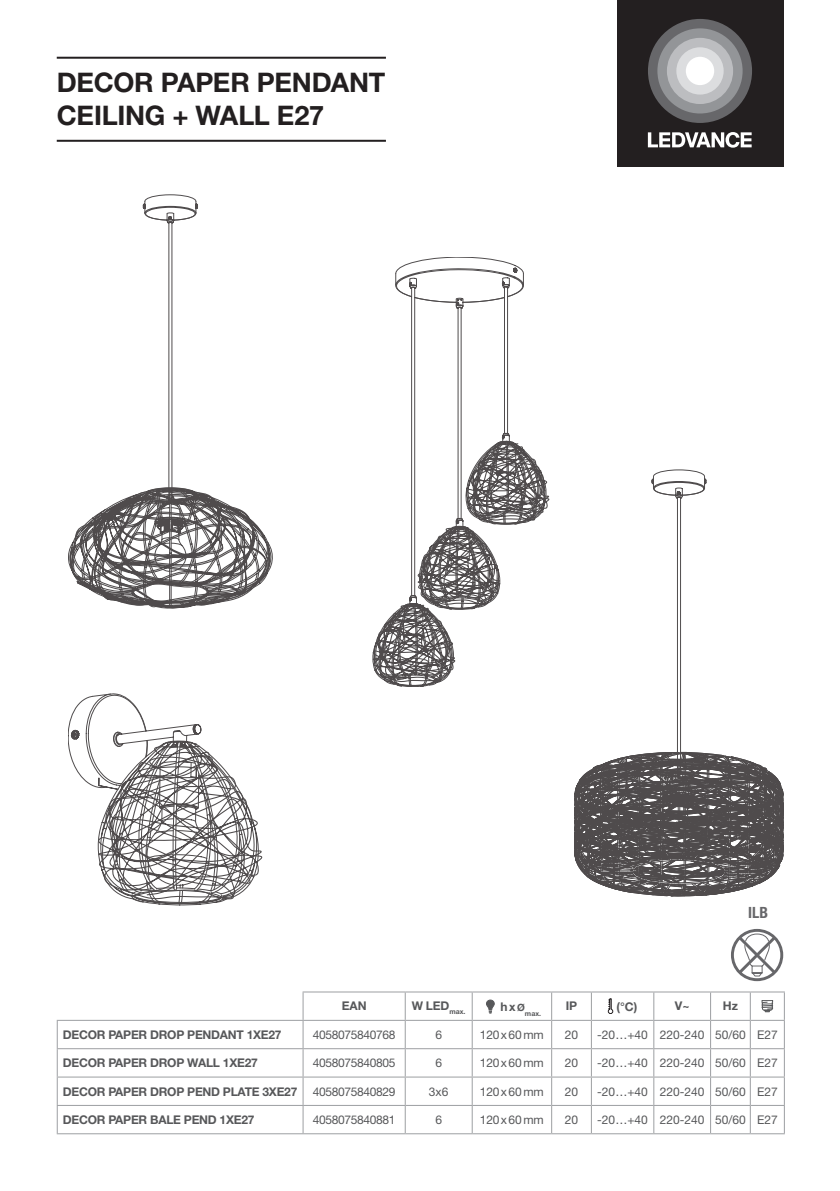
<style>
.page{position:relative;width:840px;height:1191px;background:#fff}
.page>*{position:absolute;margin:0;border:0;box-sizing:border-box;transform-origin:0 0}
.t1{font:700 27px/32.4px "Helvetica Neue LT Pro";letter-spacing:-.01em;color:#231f20}
.t2{font:700 condensed 15.6px "Helvetica Neue LT Pro";color:#67676a}
.t3{font:12px "Helvetica Neue LT Pro";color:#57585a}
.t4{font:700 12px "Helvetica Neue LT Pro";letter-spacing:-.02em;color:#57585a}
.t5{font:12px "Helvetica Neue LT Pro";letter-spacing:-.03em;color:#57585a}
.t6{font:700 7px "Helvetica Neue LT Pro";color:#57585a}
.s1{font-size:10px}
</style>
<div class="page">
<svg style="left:574px;top:476px;width:208px;height:420px"></svg>
<svg style="left:68px;top:694px;width:194px;height:211px"></svg>
<svg style="left:395px;top:268px;width:129px;height:157px"></svg>
<svg style="left:372px;top:425px;width:177px;height:259px"></svg>
<svg style="left:68px;top:201px;width:204px;height:407px"></svg>
<svg style="left:731px;top:929px;width:51px;height:52px"></svg>
<div style="left:616px;top:0;width:166px;height:166px;background:#231f20"></div>
<svg style="left:647px;top:132px;width:104px;height:16px"></svg>
<div style="left:647px;top:19px;width:104px;height:104px;background:#67676a;border-radius:50%"></div>
<div style="left:657px;top:28px;width:85px;height:85px;background:#939598;border-radius:50%"></div>
<div style="left:666px;top:38px;width:66px;height:66px;background:#bcbdc0;border-radius:50%"></div>
<div style="left:676px;top:47px;width:47px;height:48px;background:#dcdddf;border-radius:50%"></div>
<div style="left:685px;top:57px;width:28px;height:28px;background:#fff;border-radius:50%"></div>
<hr style="left:57px;top:57px;width:329px;height:2px;background:#231f20">
<hr style="left:57px;top:140px;width:329px;height:2px;background:#231f20">
<hr style="left:303px;top:1019px;width:102px;height:1px;background:#9d9fa2">
<hr style="left:591px;top:1019px;width:62px;height:1px;background:#9d9fa2">
<hr style="left:653px;top:1019px;width:57px;height:1px;background:#9d9fa2">
<hr style="left:710px;top:1019px;width:39px;height:1px;background:#9d9fa2">
<hr style="left:749px;top:1019px;width:35px;height:1px;background:#9d9fa2">
<hr style="left:303px;top:1048px;width:102px;height:1px;background:#9d9fa2">
<hr style="left:591px;top:1048px;width:62px;height:1px;background:#9d9fa2">
<hr style="left:653px;top:1048px;width:57px;height:1px;background:#9d9fa2">
<hr style="left:710px;top:1048px;width:39px;height:1px;background:#9d9fa2">
<hr style="left:749px;top:1048px;width:35px;height:1px;background:#9d9fa2">
<hr style="left:303px;top:1076px;width:102px;height:1px;background:#9d9fa2">
<hr style="left:591px;top:1076px;width:62px;height:1px;background:#9d9fa2">
<hr style="left:653px;top:1076px;width:57px;height:1px;background:#9d9fa2">
<hr style="left:710px;top:1076px;width:39px;height:1px;background:#9d9fa2">
<hr style="left:749px;top:1076px;width:35px;height:1px;background:#9d9fa2">
<hr style="left:303px;top:1105px;width:102px;height:1px;background:#9d9fa2">
<hr style="left:591px;top:1105px;width:62px;height:1px;background:#9d9fa2">
<hr style="left:653px;top:1105px;width:57px;height:1px;background:#9d9fa2">
<hr style="left:710px;top:1105px;width:39px;height:1px;background:#9d9fa2">
<hr style="left:749px;top:1105px;width:35px;height:1px;background:#9d9fa2">
<hr style="left:303px;top:1133px;width:102px;height:1px;background:#9d9fa2">
<hr style="left:591px;top:1133px;width:62px;height:1px;background:#9d9fa2">
<hr style="left:653px;top:1133px;width:57px;height:1px;background:#9d9fa2">
<hr style="left:710px;top:1133px;width:39px;height:1px;background:#9d9fa2">
<hr style="left:749px;top:1133px;width:35px;height:1px;background:#9d9fa2">
<hr style="left:302px;top:991px;width:103px;height:1px;background:#9d9fa2">
<svg style="left:302px;top:992px;width:1px;height:141px"></svg>
<hr style="left:405px;top:991px;width:67px;height:1px;background:#9d9fa2">
<hr style="left:472px;top:991px;width:79px;height:1px;background:#9d9fa2">
<hr style="left:551px;top:991px;width:40px;height:1px;background:#9d9fa2">
<hr style="left:591px;top:991px;width:62px;height:1px;background:#9d9fa2">
<hr style="left:653px;top:991px;width:57px;height:1px;background:#9d9fa2">
<hr style="left:710px;top:991px;width:39px;height:1px;background:#9d9fa2">
<hr style="left:749px;top:991px;width:35px;height:1px;background:#9d9fa2">
<svg style="left:749px;top:992px;width:1px;height:141px"></svg>
<hr style="left:57px;top:1019px;width:246px;height:1px;background:#9d9fa2">
<hr style="left:405px;top:1019px;width:67px;height:1px;background:#9d9fa2">
<hr style="left:472px;top:1019px;width:79px;height:1px;background:#9d9fa2">
<hr style="left:551px;top:1019px;width:40px;height:1px;background:#9d9fa2">
<hr style="left:57px;top:1048px;width:246px;height:1px;background:#9d9fa2">
<hr style="left:405px;top:1048px;width:67px;height:1px;background:#9d9fa2">
<hr style="left:472px;top:1048px;width:79px;height:1px;background:#9d9fa2">
<hr style="left:551px;top:1048px;width:40px;height:1px;background:#9d9fa2">
<svg style="left:783px;top:992px;width:1px;height:141px"></svg>
<hr style="left:57px;top:1076px;width:246px;height:1px;background:#9d9fa2">
<hr style="left:405px;top:1076px;width:67px;height:1px;background:#9d9fa2">
<hr style="left:472px;top:1076px;width:79px;height:1px;background:#9d9fa2">
<hr style="left:551px;top:1076px;width:40px;height:1px;background:#9d9fa2">
<hr style="left:57px;top:1105px;width:246px;height:1px;background:#9d9fa2">
<svg style="left:57px;top:1020px;width:1px;height:113px"></svg>
<hr style="left:405px;top:1105px;width:67px;height:1px;background:#9d9fa2">
<svg style="left:404px;top:992px;width:1px;height:141px"></svg>
<hr style="left:472px;top:1105px;width:79px;height:1px;background:#9d9fa2">
<svg style="left:471px;top:992px;width:1px;height:141px"></svg>
<hr style="left:551px;top:1105px;width:40px;height:1px;background:#9d9fa2">
<svg style="left:551px;top:992px;width:1px;height:141px"></svg>
<svg style="left:653px;top:992px;width:1px;height:141px"></svg>
<hr style="left:57px;top:1133px;width:246px;height:1px;background:#9d9fa2">
<hr style="left:405px;top:1133px;width:67px;height:1px;background:#9d9fa2">
<hr style="left:472px;top:1133px;width:79px;height:1px;background:#9d9fa2">
<hr style="left:551px;top:1133px;width:40px;height:1px;background:#9d9fa2">
<svg style="left:486px;top:999px;width:8px;height:14px"></svg>
<svg style="left:607px;top:999px;width:5px;height:15px"></svg>
<svg style="left:761px;top:1000px;width:11px;height:12px"></svg>
<h1 class="t1" style="left:57px;top:66px;width:330px">DECOR PAPER PENDANT<br>CEILING + WALL E27</h1>
<p class="t2" style="left:747px;top:903px;width:21px">ILB</p>
<p class="t4" style="left:341px;top:998px;width:26px">EAN</p>
<p class="t4" style="left:411px;top:998px;width:55px">W LED<sub>max.</sub></p>
<p class="t4" style="left:500px;top:999px;width:26px">hx<span class="s1">Ø</span></p>
<p class="t6" style="left:524px;top:1009px;width:18px">max.</p>
<p class="t4" style="left:565px;top:998px;width:13px">IP</p>
<p class="t4" style="left:616px;top:999px;width:22px">(°C)</p>
<p class="t4" style="left:674px;top:998px;width:16px">V~</p>
<p class="t4" style="left:722px;top:998px;width:17px">Hz</p>
<p class="t4" style="left:63px;top:1027px;width:220px">DECOR PAPER DROP PENDANT 1XE27</p>
<p class="t5" style="left:313px;top:1027px;width:84px">4058075840768</p>
<p class="t3" style="left:435px;top:1027px;width:8px">6</p>
<p class="t3" style="left:479px;top:1027px;width:65px">120x60mm</p>
<p class="t3" style="left:564px;top:1027px;width:15px">20</p>
<p class="t3" style="left:597px;top:1027px;width:182px">-20…+40 220-240 50/60 E27</p>
<p class="t4" style="left:63px;top:1055px;width:196px">DECOR PAPER DROP WALL 1XE27</p>
<p class="t5" style="left:313px;top:1055px;width:84px">4058075840805</p>
<p class="t3" style="left:435px;top:1055px;width:8px">6</p>
<p class="t3" style="left:479px;top:1055px;width:65px">120x60mm</p>
<p class="t3" style="left:564px;top:1055px;width:15px">20</p>
<p class="t3" style="left:597px;top:1055px;width:182px">-20…+40 220-240 50/60 E27</p>
<p class="t4" style="left:63px;top:1083px;width:236px">DECOR PAPER DROP PEND PLATE 3XE27</p>
<p class="t5" style="left:313px;top:1084px;width:84px">4058075840829</p>
<p class="t3" style="left:428px;top:1084px;width:21px">3x6</p>
<p class="t3" style="left:479px;top:1084px;width:65px">120x60mm</p>
<p class="t3" style="left:564px;top:1084px;width:15px">20</p>
<p class="t3" style="left:597px;top:1084px;width:182px">-20…+40 220-240 50/60 E27</p>
<p class="t4" style="left:63px;top:1112px;width:193px">DECOR PAPER BALE PEND 1XE27</p>
<p class="t5" style="left:313px;top:1112px;width:84px">4058075840881</p>
<p class="t3" style="left:435px;top:1112px;width:8px">6</p>
<p class="t3" style="left:479px;top:1112px;width:65px">120x60mm</p>
<p class="t3" style="left:564px;top:1112px;width:15px">20</p>
<p class="t3" style="left:597px;top:1112px;width:182px">-20…+40 220-240 50/60 E27</p>
</div>
